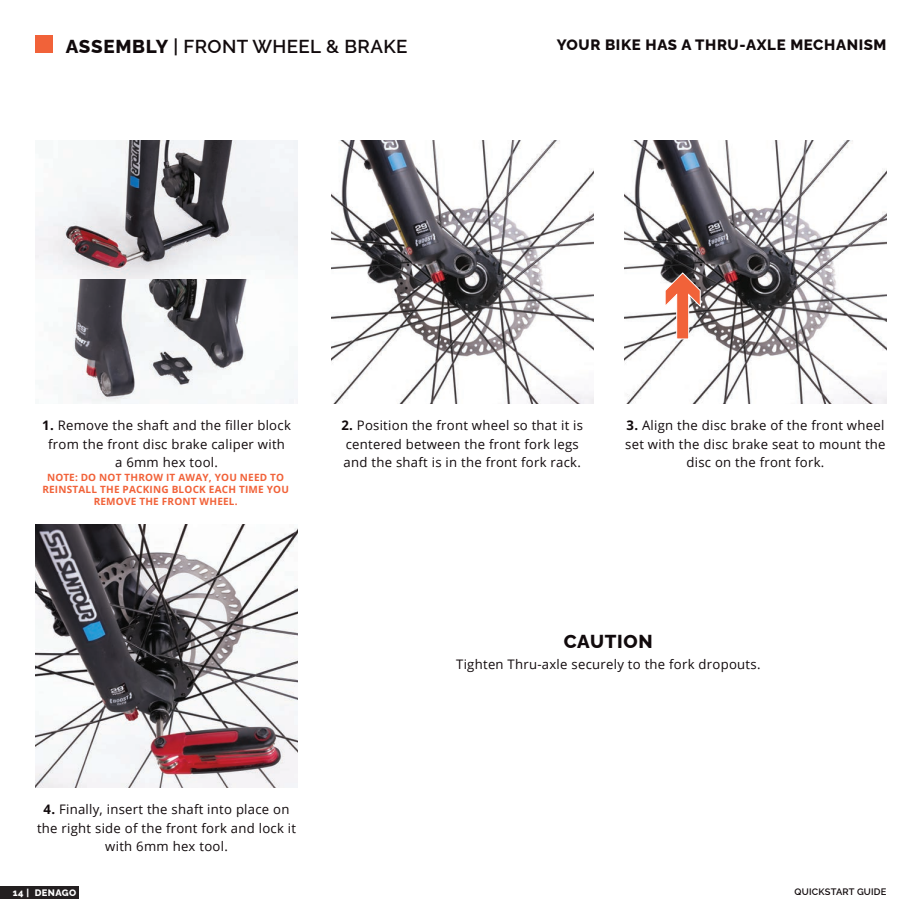
<style>
.page{position:relative;width:922px;height:922px;background:#fff}
.page>*{position:absolute;margin:0;border:0;box-sizing:border-box;transform-origin:0 0}
.t1{font:600 18.75px "Raleway";letter-spacing:.02em;color:#110a0c}
.t2{font:800 18.75px "Raleway";letter-spacing:.04em;color:#110a0c}
.t3{font:800 15px "Raleway";letter-spacing:.04em;color:#110a0c}
.t4{font:13.12px/18.8px "Open Sans";letter-spacing:.02em;color:#110a0c;text-align:center}
.t5{font:700 10px/12px "Open Sans";letter-spacing:.02em;color:#f16239;text-align:center}
.t6{font:600 9.38px "Raleway";letter-spacing:.02em;color:#110a0c}
.t7{font:800 9.38px "Raleway";letter-spacing:.04em;color:#fff}
.s1{font-weight:800}
.s2{font-weight:700}
</style>
<div class="page">
<div style="left:0;top:886px;width:79px;height:12px;background:#231f20"></div>
<div style="left:35px;top:35px;width:18px;height:18px;background:#f16239"></div>
<img style="left:624px;top:141px;width:262px;height:262px">
<img style="left:73px;top:278px;width:221px;height:125px">
<img style="left:331px;top:141px;width:262px;height:262px">
<img style="left:35px;top:141px;width:263px;height:137px">
<img style="left:35px;top:524px;width:263px;height:263px">
<svg style="left:664px;top:272px;width:37px;height:67px"></svg>
<h1 class="t1" style="left:66px;top:31px;width:343px"><span class="s1">ASSEMBLY</span> | FRONT WHEEL &amp; BRAKE</h1>
<p class="t3" style="left:556px;top:32px;width:331px">YOUR BIKE HAS A THRU-AXLE MECHANISM</p>
<p class="t4" style="left:42px;top:415px;width:250px"><span class="s2">1.</span> Remove the shaft and the filler block from the front disc brake caliper with<br>a 6mm hex tool.</p>
<p class="t4" style="left:341px;top:415px;width:243px;text-align:left"><span class="s2">2.</span> Position the front wheel so that it is centered between the front fork legs and the shaft is in the front fork rack.</p>
<p class="t4" style="left:625px;top:415px;width:262px"><span class="s2">3.</span> Align the disc brake of the front wheel set with the disc brake seat to mount the disc on the front fork.</p>
<p class="t5" style="left:42px;top:471px;width:248px">NOTE: DO NOT THROW IT AWAY, YOU NEED TO<br>REINSTALL THE PACKING BLOCK EACH TIME YOU<br>REMOVE THE FRONT WHEEL.</p>
<p class="t4" style="left:37px;top:799px;width:260px"><span class="s2">4.</span> Finally, insert the shaft into place on the right side of the front fork and lock it with 6mm hex tool.</p>
<h1 class="t2" style="left:563px;top:626px;width:90px">CAUTION</h1>
<p class="t4" style="left:456px;top:654px;width:306px">Tighten Thru-axle securely to the fork dropouts.</p>
<p class="t7" style="left:13px;top:884px;width:65px">14 | DENAGO</p>
<p class="t6" style="left:794px;top:883px;width:93px">QUICKSTART GUIDE</p>
</div>
